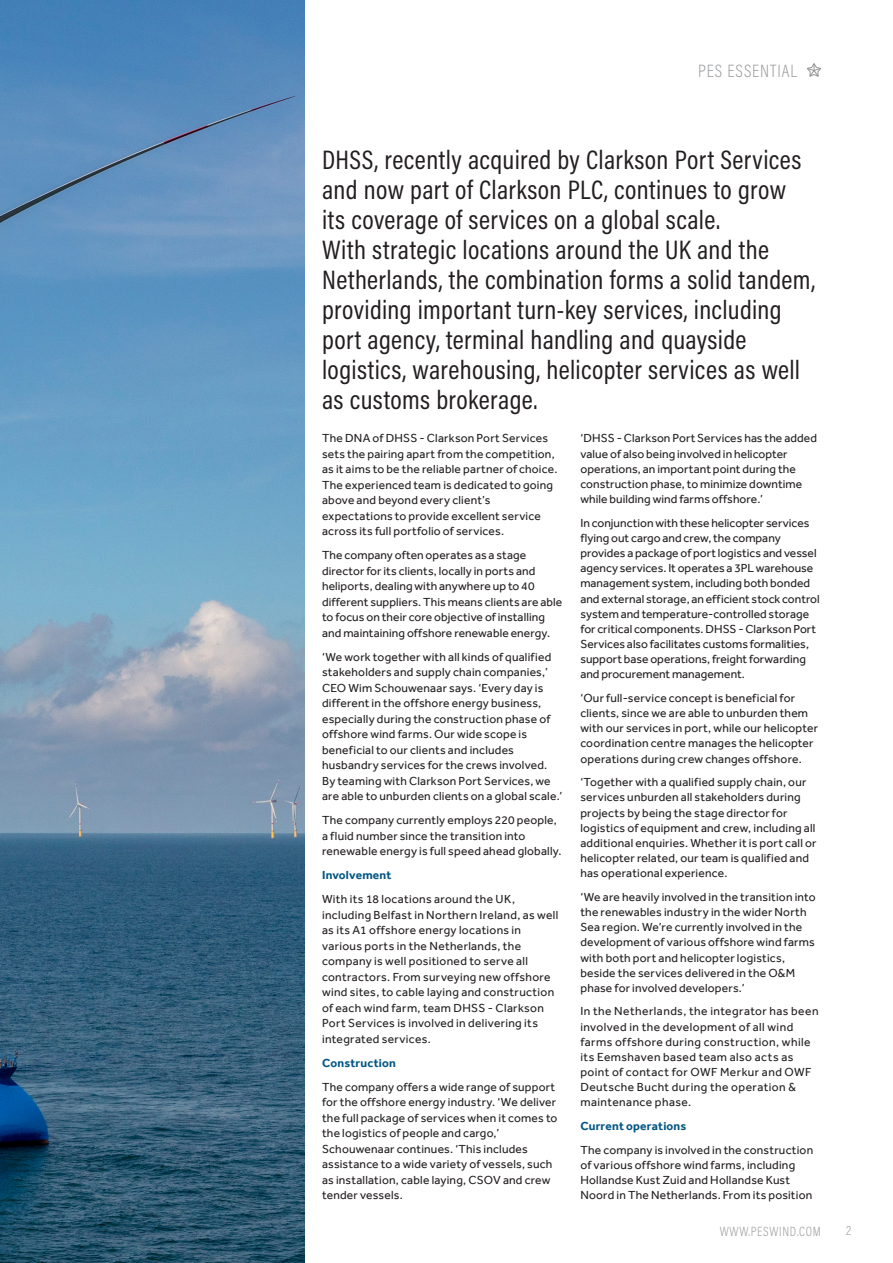
<style>
.page{position:relative;width:893px;height:1263px;background:#fff}
.page>*{position:absolute;margin:0;border:0;box-sizing:border-box;transform-origin:0 0}
.Body_Copy_2015{font:27px/30px "Acumin Pro Cond";letter-spacing:.015em;color:#231f20}
.Page_head_2015{font:200 18px "Acumin Pro Cond";letter-spacing:.055em;color:#939598}
.t1{font:200 13.5px "Acumin Pro Cond";letter-spacing:.05em;color:#939598}
.Body_Copy_2015-2{font:12px/15.5px "Effra";letter-spacing:.015em;color:#231f20}
.Body_Copy_2015-3{font:12px/15.1px "Effra";letter-spacing:.035em;color:#231f20}
.Body_Copy_2015-4{font:700 12px "Effra";letter-spacing:.015em;color:#035684}
</style>
<div class="page">
<img style="left:0;top:0;width:304px;height:1263px">
<svg style="left:807px;top:63px;width:15px;height:14px"></svg>
<p class="Page_head_2015" style="left:698px;top:59px;width:100px">PES ESSENTIAL</p>
<p class="Body_Copy_2015" style="left:322px;top:144px;width:494px">DHSS, recently acquired by Clarkson Port Services and now part of Clarkson PLC, continues to grow its coverage of services on a global scale.<br>With strategic locations around the UK and the Netherlands, the combination forms a solid tandem, providing important turn-key services, including port agency, terminal handling and quayside logistics, warehousing, helicopter services as well as customs brokerage.</p>
<p class="Body_Copy_2015-2" style="left:322px;top:431px;width:237px">The DNA of DHSS - Clarkson Port Services sets the pairing apart from the competition, as it aims to be the reliable partner of choice.<br>The experienced team is dedicated to going above and beyond every client’s expectations to provide excellent service across its full portfolio of services.</p>
<p class="Body_Copy_2015-2" style="left:322px;top:547px;width:242px">The company often operates as a stage director for its clients, locally in ports and heliports, dealing with anywhere up to 40 different suppliers. This means clients are able to focus on their core objective of installing and maintaining offshore renewable energy.</p>
<p class="Body_Copy_2015-2" style="left:322px;top:649px;width:242px">‘We work together with all kinds of qualified stakeholders and supply chain companies,’ CEO Wim Schouwenaar says. ‘Every day is different in the offshore energy business, especially during the construction phase of offshore wind farms. Our wide scope is beneficial to our clients and includes husbandry services for the crews involved.<br>By teaming with Clarkson Port Services, we are able to unburden clients on a global scale.’</p>
<p class="Body_Copy_2015-2" style="left:322px;top:812px;width:241px">The company currently employs 220 people, a fluid number since the transition into renewable energy is full speed ahead globally.</p>
<p class="Body_Copy_2015-4" style="left:322px;top:868px;width:71px">Involvement</p>
<p class="Body_Copy_2015-2" style="left:322px;top:891px;width:238px">With its 18 locations around the UK, including Belfast in Northern Ireland, as well as its A1 offshore energy locations in various ports in the Netherlands, the company is well positioned to serve all contractors. From surveying new offshore wind sites, to cable laying and construction of each wind farm, team DHSS - Clarkson Port Services is involved in delivering its integrated services.</p>
<p class="Body_Copy_2015-4" style="left:322px;top:1055px;width:75px">Construction</p>
<p class="Body_Copy_2015-2" style="left:322px;top:1079px;width:237px">The company offers a wide range of support for the offshore energy industry. ‘We deliver the full package of services when it comes to the logistics of people and cargo,’ Schouwenaar continues. ‘This includes assistance to a wide variety of vessels, such as installation, cable laying, CSOV and crew tender vessels.</p>
<p class="Body_Copy_2015-2" style="left:580px;top:431px;width:238px">‘DHSS - Clarkson Port Services has the added value of also being involved in helicopter operations, an important point during the construction phase, to minimize downtime while building wind farms offshore.’</p>
<p class="Body_Copy_2015-2" style="left:580px;top:515px;width:241px">In conjunction with these helicopter services flying out cargo and crew, the company provides a package of port logistics and vessel agency services. It operates a 3PL warehouse management system, including both bonded and external storage, an efficient stock control system and temperature-controlled storage for critical components. DHSS - Clarkson Port Services also facilitates customs formalities, support base operations, freight forwarding and procurement management.</p>
<p class="Body_Copy_2015-2" style="left:580px;top:690px;width:239px">‘Our full-service concept is beneficial for clients, since we are able to unburden them with our services in port, while our helicopter coordination centre manages the helicopter operations during crew changes offshore.</p>
<p class="Body_Copy_2015-2" style="left:580px;top:774px;width:238px">‘Together with a qualified supply chain, our services unburden all stakeholders during projects by being the stage director for logistics of equipment and crew, including all additional enquiries. Whether it is port call or helicopter related, our team is qualified and has operational experience.</p>
<p class="Body_Copy_2015-2" style="left:580px;top:889px;width:237px">‘We are heavily involved in the transition into the renewables industry in the wider North Sea region. We’re currently involved in the development of various offshore wind farms with both port and helicopter logistics, beside the services delivered in the O&amp;M phase for involved developers.’</p>
<p class="Body_Copy_2015-3" style="left:580px;top:1004px;width:240px">In the Netherlands, the integrator has been involved in the development of all wind farms offshore during construction, while its Eemshaven based team also acts as point of contact for OWF Merkur and OWF Deutsche Bucht during the operation &amp; maintenance phase.</p>
<p class="Body_Copy_2015-4" style="left:580px;top:1119px;width:107px">Current operations</p>
<p class="Body_Copy_2015-2" style="left:580px;top:1142px;width:234px">The company is involved in the construction of various offshore wind farms, including Hollandse Kust Zuid and Hollandse Kust Noord in The Netherlands. From its position</p>
<p class="t1" style="left:720px;top:1223px;width:102px">WWW.PESWIND.COM</p>
<p class="t1" style="left:846px;top:1222px;width:7px">2</p>
</div>
